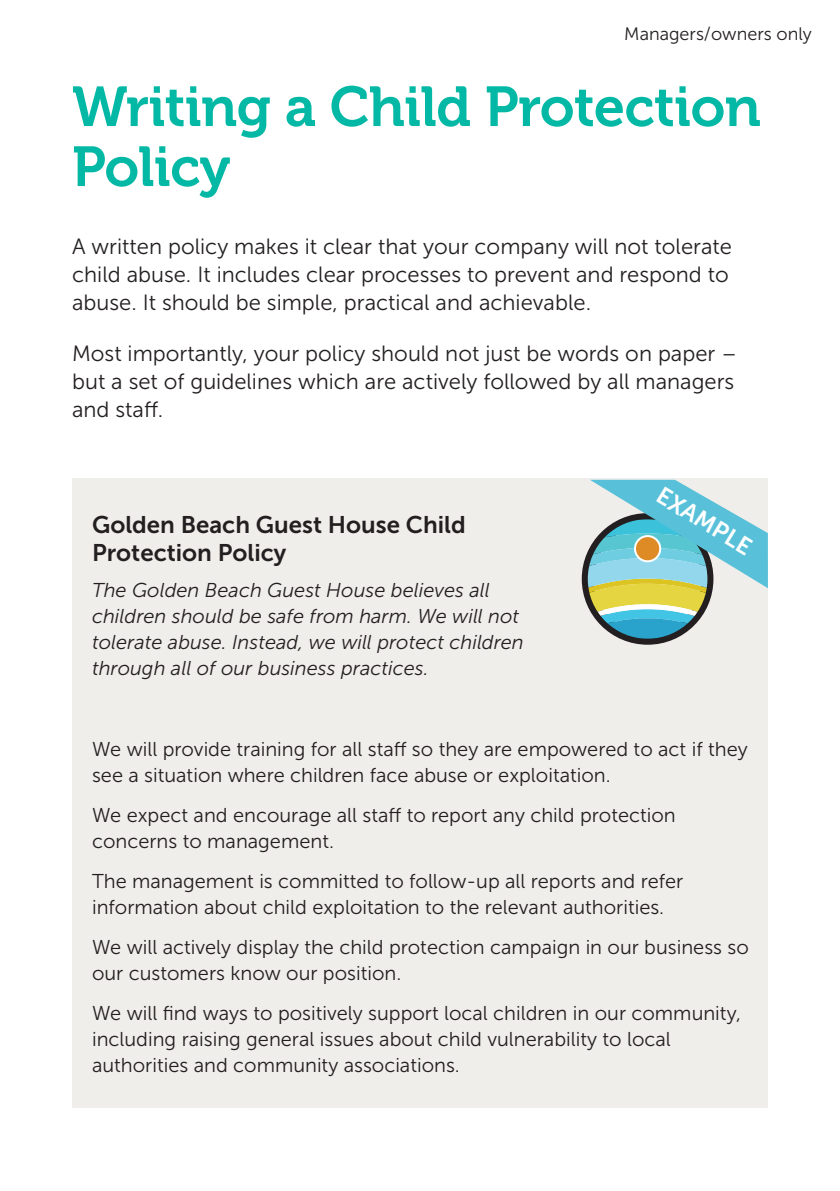
<style>
.page{position:relative;width:840px;height:1191px;background:#fff}
.page>*{position:absolute;margin:0;border:0;box-sizing:border-box;transform-origin:0 0}
.t1{font:56px/60px "Museo 700";letter-spacing:-.01em;color:#03b8a4}
.t2{font:24px/28px "Museo Sans 700";color:#231f20}
.t3{font:24px "Museo Sans 700";color:#fff}
.t4{font:22px/28px "Museo Sans 300";color:#231f20}
.t5{font:20px/26px "Museo Sans 300";color:#231f20}
.t6{font:italic 20px/26px "Museo Sans 300";color:#231f20}
.t7{font:18px "Museo Sans 300";color:#231f20}
</style>
<div class="page">
<div style="left:72px;top:479px;width:695px;height:628px;background:#efeeea"></div>
<div style="left:581px;top:513px;width:132px;height:131px;border:12px solid #231f20;border-radius:50%"></div>
<svg style="left:587px;top:480px;width:180px;height:158px"></svg>
<p class="t7" style="left:624px;top:24px;width:189px">Managers/owners only</p>
<h1 class="t1" style="left:72px;top:77px;width:690px">Writing a Child Protection<br>Policy</h1>
<p class="t4" style="left:72px;top:232px;width:661px">A written policy makes it clear that your company will not tolerate child abuse. It includes clear processes to prevent and respond to abuse. It should be simple, practical and achievable.</p>
<p class="t4" style="left:72px;top:339px;width:666px">Most importantly, your policy should not just be words on paper – but a set of guidelines which are actively followed by all managers and staff.</p>
<p class="t2" style="left:92px;top:510px;width:375px">Golden Beach Guest House Child<br>Protection Policy</p>
<p class="t6" style="left:92px;top:577px;width:433px">The Golden Beach Guest House believes all children should be safe from harm. We will not tolerate abuse. Instead, we will protect children through all of our business practices.</p>
<p class="t3" style="left:665px;top:482px;width:108px;rotate:31deg">EXAMPLE</p>
<p class="t5" style="left:92px;top:736px;width:656px">We will provide training for all staff so they are empowered to act if they see a situation where children face abuse or exploitation.</p>
<p class="t5" style="left:92px;top:802px;width:585px">We expect and encourage all staff to report any child protection concerns to management.</p>
<p class="t5" style="left:92px;top:868px;width:592px">The management is committed to follow-up all reports and refer information about child exploitation to the relevant authorities.</p>
<p class="t5" style="left:92px;top:934px;width:657px">We will actively display the child protection campaign in our business so our customers know our position.</p>
<p class="t5" style="left:92px;top:1000px;width:650px">We will find ways to positively support local children in our community, including raising general issues about child vulnerability to local authorities and community associations.</p>
</div>
